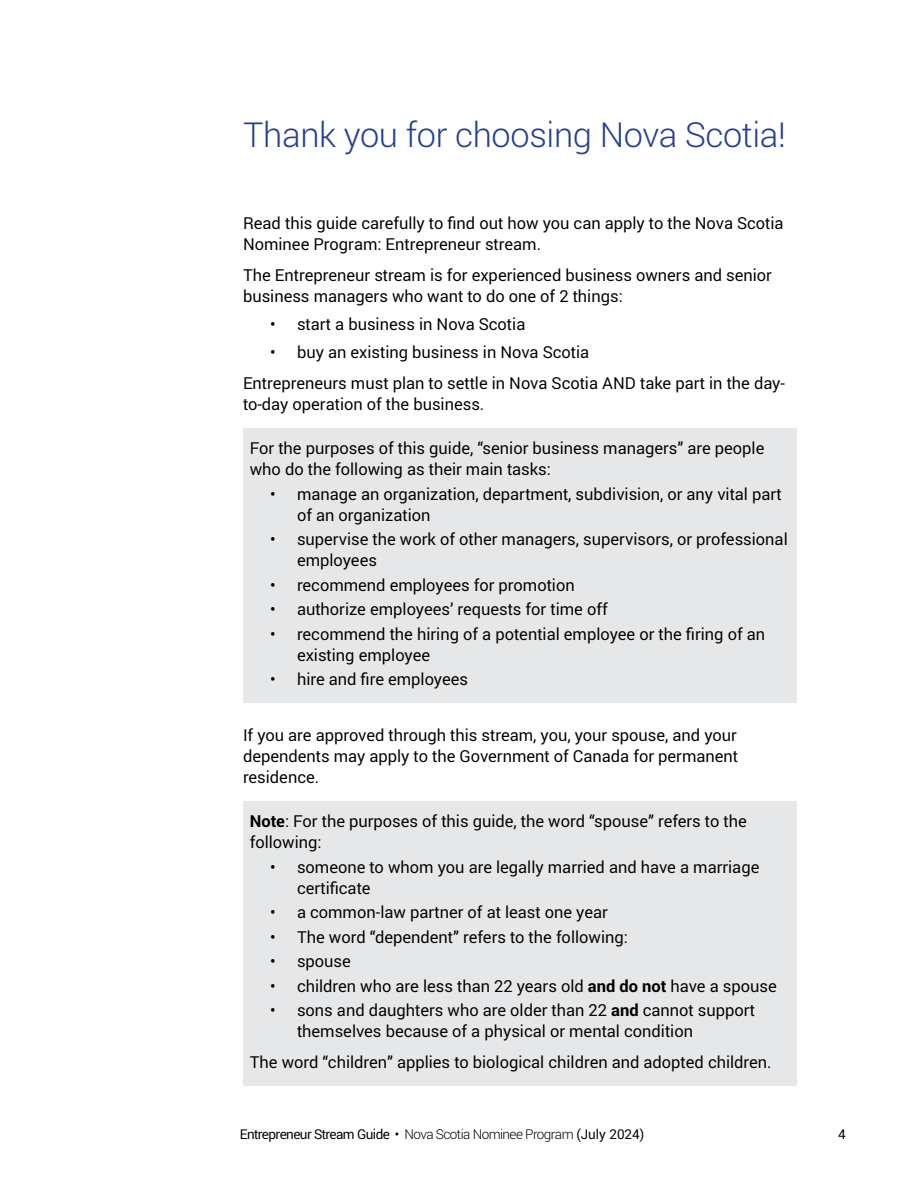
<style>
.page{position:relative;width:918px;height:1188px;background:#fff}
.page>*{position:absolute;margin:0;border:0;box-sizing:border-box;transform-origin:0 0}
.t1{font:300 34.5px "Roboto";letter-spacing:-.01em;color:#25408f}
.Body{font:16.5px/21px "Roboto";color:#000}
.Definition{font:16.5px/21px "Roboto";color:#000}
.t2{font:13.5px "Roboto";letter-spacing:-.04em;color:#000}
.s1{font-weight:700}
.s2{font-weight:300}
</style>
<div class="page">
<div style="left:243px;top:428px;width:553px;height:65px;background:#e6e7e8"></div>
<div style="left:243px;top:474px;width:553px;height:64px;background:#e6e7e8"></div>
<div style="left:243px;top:519px;width:553px;height:65px;background:#e6e7e8"></div>
<div style="left:243px;top:565px;width:553px;height:43px;background:#e6e7e8"></div>
<div style="left:243px;top:589px;width:553px;height:44px;background:#e6e7e8"></div>
<div style="left:243px;top:614px;width:553px;height:64px;background:#e6e7e8"></div>
<div style="left:243px;top:659px;width:553px;height:44px;background:#e6e7e8"></div>
<div style="left:243px;top:801px;width:553px;height:65px;background:#e6e7e8"></div>
<div style="left:243px;top:847px;width:553px;height:64px;background:#e6e7e8"></div>
<div style="left:243px;top:892px;width:553px;height:44px;background:#e6e7e8"></div>
<div style="left:243px;top:917px;width:553px;height:43px;background:#e6e7e8"></div>
<div style="left:243px;top:941px;width:553px;height:44px;background:#e6e7e8"></div>
<div style="left:243px;top:966px;width:553px;height:43px;background:#e6e7e8"></div>
<div style="left:243px;top:990px;width:553px;height:65px;background:#e6e7e8"></div>
<div style="left:243px;top:1043px;width:553px;height:43px;background:#e6e7e8"></div>
<h1 class="t1" style="left:243px;top:111px;width:545px">Thank you for choosing Nova Scotia!</h1>
<p class="Body" style="left:243px;top:212px;width:542px">Read this guide carefully to find out how you can apply to the Nova Scotia<br>Nominee Program: Entrepreneur stream.</p>
<p class="Body" style="left:243px;top:264px;width:531px">The Entrepreneur stream is for experienced business owners and senior business managers who want to do one of 2 things:</p>
<p class="Body" style="left:270px;top:313px;width:257px">• start a business in Nova Scotia</p>
<p class="Body" style="left:270px;top:341px;width:321px">• buy an existing business in Nova Scotia</p>
<p class="Body" style="left:243px;top:372px;width:544px">Entrepreneurs must plan to settle in Nova Scotia AND take part in the day&shy;to-day operation of the business.</p>
<p class="Definition" style="left:250px;top:437px;width:516px">For the purposes of this guide, “senior business managers” are people who do the following as their main tasks:</p>
<p class="Body" style="left:297px;top:483px;width:486px;text-indent:-27px">• manage an organization, department, subdivision, or any vital part of an organization</p>
<p class="Body" style="left:297px;top:528px;width:492px;text-indent:-27px">• supervise the work of other managers, supervisors, or professional employees</p>
<p class="Body" style="left:270px;top:574px;width:306px">• recommend employees for promotion</p>
<p class="Body" style="left:270px;top:598px;width:339px">• authorize employees’ requests for time off</p>
<p class="Body" style="left:297px;top:623px;width:470px;text-indent:-27px">• recommend the hiring of a potential employee or the firing of an existing employee</p>
<p class="Body" style="left:270px;top:668px;width:200px">• hire and fire employees</p>
<p class="Body" style="left:243px;top:724px;width:497px;text-align:justify">If you are approved through this stream, you, your spouse, and your dependents may apply to the Government of Canada for permanent residence.</p>
<p class="Definition" style="left:250px;top:810px;width:499px"><span class="s1">Note</span>: For the purposes of this guide, the word “spouse” refers to the following:</p>
<p class="Body" style="left:297px;top:856px;width:464px;text-indent:-27px">• someone to whom you are legally married and have a marriage certificate</p>
<p class="Body" style="left:270px;top:901px;width:339px">• a common-law partner of at least one year</p>
<p class="Body" style="left:270px;top:926px;width:359px">• The word “dependent” refers to the following:</p>
<p class="Body" style="left:270px;top:950px;width:82px">• spouse</p>
<p class="Body" style="left:270px;top:975px;width:508px">• children who are less than 22 years old <span class="s1">and do not</span> have a spouse</p>
<p class="Body" style="left:297px;top:999px;width:460px;text-indent:-27px">• sons and daughters who are older than 22 <span class="s1">and</span> cannot support themselves because of a physical or mental condition</p>
<p class="Definition" style="left:250px;top:1052px;width:523px">The word “children” applies to biological children and adopted children.</p>
<p class="t2" style="left:240px;top:1125px;width:406px">Entrepreneur Stream Guide • <span class="s2">Nova Scotia Nominee Program</span> (July 2024)</p>
<p class="t2" style="left:838px;top:1125px;width:9px">4</p>
</div>
